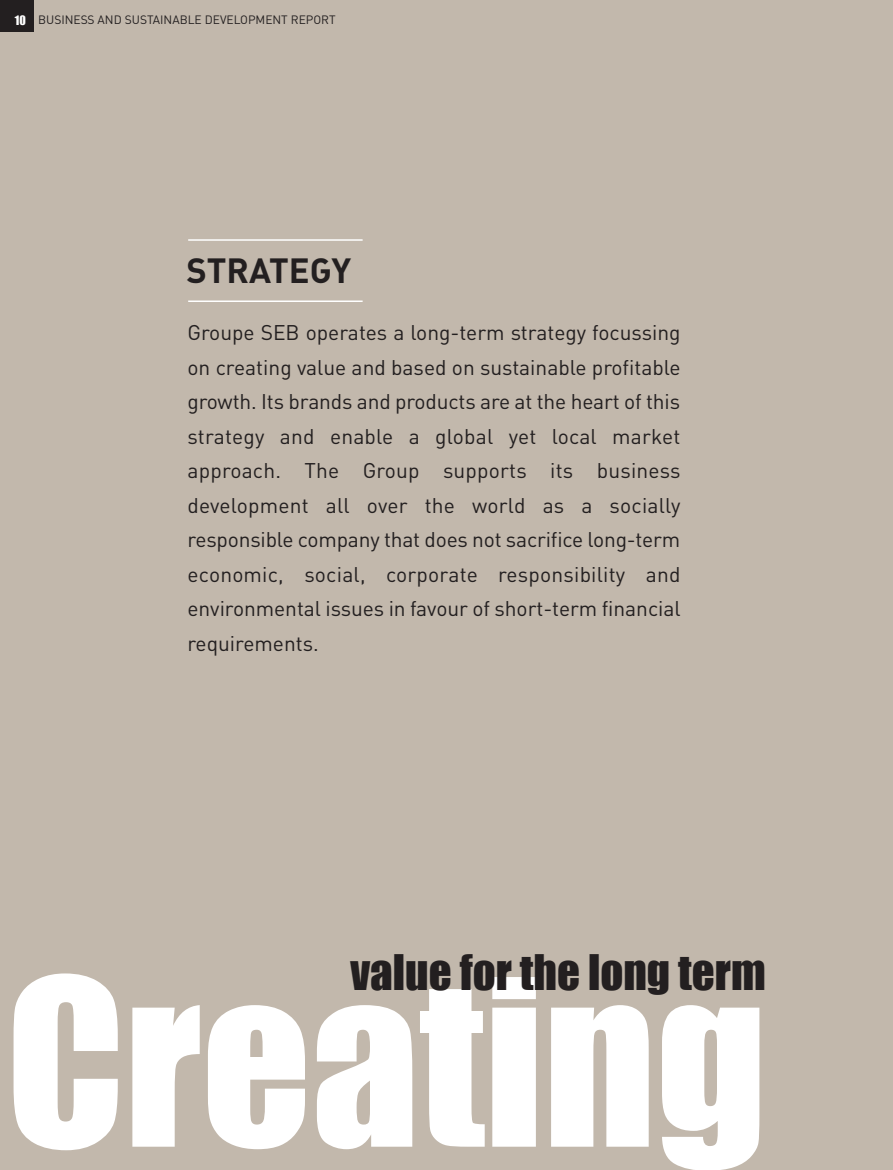
<style>
.page{position:relative;width:893px;height:1170px;background:#fff}
.page>*{position:absolute;margin:0;border:0;box-sizing:border-box;transform-origin:0 0}
.t1{font:214.5px "Impact";color:#fff}
.t2{font:45px "Impact";color:#231f20}
.t3{font:34.5px "DIN Bold Alternate";color:#231f20}
.t4{font:21px/34.5px "DIN";color:#231f20;text-align:justify}
.t5{font:12px "DIN";color:#231f20}
.t6{font:12px "Impact";color:#fff}
</style>
<div class="page">
<div style="left:0;top:0;width:893px;height:1169px;background:#c2b8ac"></div>
<hr style="left:188px;top:239px;width:175px;height:2px;background:#fff">
<hr style="left:188px;top:300px;width:175px;height:2px;background:#fff">
<div style="left:0;top:0;width:33px;height:32px;background:#231f20"></div>
<p class="t6" style="left:15px;top:13px;width:13px">10</p>
<p class="t5" style="left:38px;top:15px;width:299px">BUSINESS AND SUSTAINABLE DEVELOPMENT REPORT</p>
<h3 class="t3" style="left:186px;top:258px;width:166px">STRATEGY</h3>
<p class="t4" style="left:187px;top:318px;width:495px">Groupe SEB operates a long-term strategy focussing on creating value and based on sustainable profitable growth. Its brands and products are at the heart of this strategy and enable a global yet local market approach. The Group supports its business development all over the world as a socially responsible company that does not sacrifice long-term economic, social, corporate responsibility and environmental issues in favour of short-term financial requirements.</p>
<h2 class="t2" style="left:351px;top:944px;width:417px">value for the long term</h2>
<h1 class="t1" style="left:6px;top:930px;width:762px">Creating</h1>
</div>
